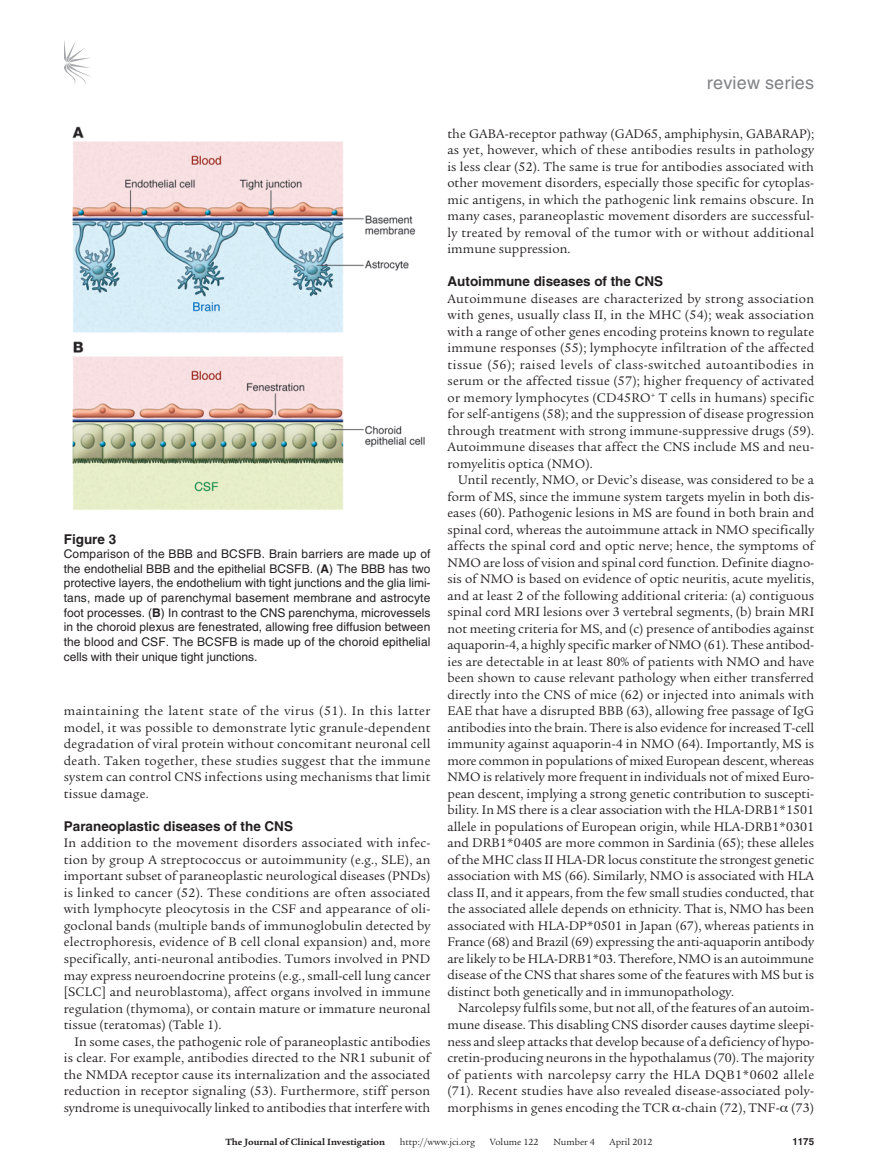
<style>
.page{position:relative;width:878px;height:1175px;background:#fff}
.page>*{position:absolute;margin:0;border:0;box-sizing:border-box;transform-origin:0 0}
.t1{font:18px "Helvetica LT Std";letter-spacing:.01em;color:#808285}
.t2{font:13.5px/16.5px "Legacy Serif Std";letter-spacing:.01em;color:#231f20;text-align:justify}
.t3{font:700 13.5px "Helvetica LT Std";color:#231f20}
.t4{font:12px/14.7px "Helvetica LT Std";color:#231f20;text-align:justify}
.t5{font:9.75px "Legacy Serif Std";color:#231f20}
.t6{font:700 9.75px "Legacy Serif Std";color:#231f20}
.t7{font:700 9.75px "Helvetica LT Std";color:#231f20}
.s1{font-weight:700}
</style>
<div class="page">
<svg style="left:64px;top:40px;width:27px;height:45px"></svg>
<img style="left:72px;top:126px;width:353px;height:384px">
<p class="t3" style="left:64px;top:530px;width:54px">Figure 3</p>
<p class="t4" style="left:64px;top:546px;width:368px">Comparison of the BBB and BCSFB. Brain barriers are made up of the endothelial BBB and the epithelial BCSFB. (<span class="s1">A</span>) The BBB has two protective layers, the endothelium with tight junctions and the glia limi&shy;tans, made up of parenchymal basement membrane and astrocyte foot processes. (<span class="s1">B</span>) In contrast to the CNS parenchyma, microvessels in the choroid plexus are fenestrated, allowing free diffusion between the blood and CSF. The BCSFB is made up of the choroid epithelial cells with their unique tight junctions.</p>
<p class="t2" style="left:64px;top:703px;width:368px">maintaining the latent state of the virus (51). In this latter model, it was possible to demonstrate lytic granule-dependent degradation of viral protein without concomitant neuronal cell death. Taken together, these studies suggest that the immune system can control CNS infections using mechanisms that limit tissue damage.</p>
<p class="t3" style="left:64px;top:818px;width:231px">Paraneoplastic diseases of the CNS</p>
<p class="t2" style="left:64px;top:835px;width:368px">In addition to the movement disorders associated with infec&shy;tion by group A streptococcus or autoimmunity (e.g., SLE), an important subset of paraneoplastic neurological diseases (PNDs) is linked to cancer (52). These conditions are often associated with lymphocyte pleocytosis in the CSF and appearance of oli&shy;goclonal bands (multiple bands of immunoglobulin detected by electrophoresis, evidence of B cell clonal expansion) and, more specifically, anti-neuronal antibodies. Tumors involved in PND may express neuroendocrine proteins (e.g., small-cell lung cancer [SCLC] and neuroblastoma), affect organs involved in immune regulation (thymoma), or contain mature or immature neuronal tissue (teratomas) (Table 1).</p>
<p class="t2" style="left:64px;top:1033px;width:368px;text-indent:11px">In some cases, the pathogenic role of paraneoplastic antibodies is clear. For example, antibodies directed to the NR1 subunit of the NMDA receptor cause its internalization and the associated reduction in receptor signaling (53). Furthermore, stiff person syndrome is unequivocally linked to antibodies that interfere with</p>
<h1 class="t1" style="left:707px;top:73px;width:109px">review series</h1>
<p class="t2" style="left:447px;top:125px;width:368px">the GABA-receptor pathway (GAD65, amphiphysin, GABARAP); as yet, however, which of these antibodies results in pathology is less clear (52). The same is true for antibodies associated with other movement disorders, especially those specific for cytoplas&shy;mic antigens, in which the pathogenic link remains obscure. In many cases, paraneoplastic movement disorders are successful&shy;ly treated by removal of the tumor with or without additional immune suppression.</p>
<p class="t3" style="left:447px;top:273px;width:217px">Autoimmune diseases of the CNS</p>
<p class="t2" style="left:447px;top:290px;width:368px">Autoimmune diseases are characterized by strong association with genes, usually class II, in the MHC (54); weak association with a range of other genes encoding proteins known to regulate immune responses (55); lymphocyte infiltration of the affected tissue (56); raised levels of class-switched autoantibodies in serum or the affected tissue (57); higher frequency of activated or memory lymphocytes (CD45RO<sup>+</sup> T cells in humans) specific for self-antigens (58); and the suppression of disease progression through treatment with strong immune-suppressive drugs (59).<br>Autoimmune diseases that affect the CNS include MS and neu&shy;romyelitis optica (NMO).</p>
<p class="t2" style="left:447px;top:472px;width:368px;text-indent:11px">Until recently, NMO, or Devic’s disease, was considered to be a form of MS, since the immune system targets myelin in both dis&shy;eases (60). Pathogenic lesions in MS are found in both brain and spinal cord, whereas the autoimmune attack in NMO specifically affects the spinal cord and optic nerve; hence, the symptoms of NMO are loss of vision and spinal cord function. Definite diagno&shy;sis of NMO is based on evidence of optic neuritis, acute myelitis, and at least 2 of the following additional criteria: (a) contiguous spinal cord MRI lesions over 3 vertebral segments, (b) brain MRI not meeting criteria for MS, and (c) presence of antibodies against aquaporin-4, a highly specific marker of NMO (61). These antibod&shy;ies are detectable in at least 80% of patients with NMO and have been shown to cause relevant pathology when either transferred directly into the CNS of mice (62) or injected into animals with EAE that have a disrupted BBB (63), allowing free passage of IgG antibodies into the brain. There is also evidence for increased T-cell immunity against aquaporin-4 in NMO (64). Importantly, MS is more common in populations of mixed European descent, whereas NMO is relatively more frequent in individuals not of mixed Euro&shy;pean descent, implying a strong genetic contribution to suscepti&shy;bility. In MS there is a clear association with the HLA-DRB1*1501 allele in populations of European origin, while HLA-DRB1*0301 and DRB1*0405 are more common in Sardinia (65); these alleles of the MHC class II HLA-DR locus constitute the strongest genetic association with MS (66). Similarly, NMO is associated with HLA class II, and it appears, from the few small studies conducted, that the associated allele depends on ethnicity. That is, NMO has been associated with HLA-DP*0501 in Japan (67), whereas patients in France (68) and Brazil (69) expressing the anti-aquaporin antibody are likely to be HLA-DRB1*03. Therefore, NMO is an autoimmune disease of the CNS that shares some of the features with MS but is distinct both genetically and in immunopathology.</p>
<p class="t2" style="left:447px;top:1000px;width:368px;text-indent:11px">Narcolepsy fulfils some, but not all, of the features of an autoim&shy;mune disease. This disabling CNS disorder causes daytime sleepi&shy;ness and sleep attacks that develop because of a deficiency of hypo&shy;cretin-producing neurons in the hypothalamus (70). The majority of patients with narcolepsy carry the HLA DQB1*0602 allele (71). Recent studies have also revealed disease-associated poly&shy;morphisms in genes encoding the TCR -chain (72), TNF- (73)</p>
<p class="t6" style="left:225px;top:1135px;width:161px">The Journal of Clinical Investigation</p>
<p class="t5" style="left:400px;top:1136px;width:77px">http://www.jci.org</p>
<p class="t5" style="left:489px;top:1136px;width:50px">Volume 122</p>
<p class="t5" style="left:553px;top:1136px;width:43px">Number 4</p>
<p class="t5" style="left:609px;top:1136px;width:44px">April 2012</p>
<p class="t7" style="left:792px;top:1135px;width:23px">1175</p>
</div>
